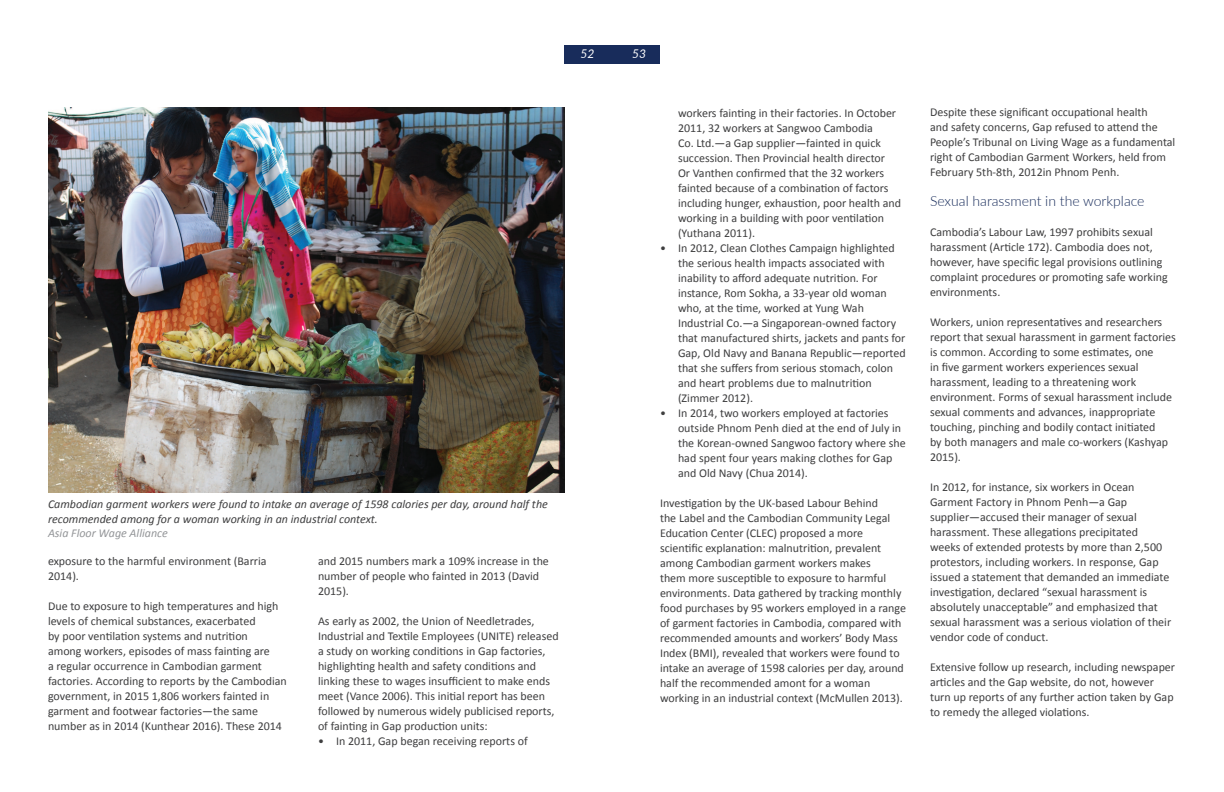
<style>
.page{position:relative;width:1224px;height:792px;background:#fff}
.page>*{position:absolute;margin:0;border:0;box-sizing:border-box;transform-origin:0 0}
.t1{font:300 14px "Lato";color:#182c5b}
.t2{font:12px/15px "Calibri";color:#3e3e3f}
.t3{font:italic 12px/14.4px "Calibri";color:#3e3e3f}
.t4{font:italic 12px "Calibri";color:#939598}
.t5{font:italic 12px "Lato";color:#fff}
</style>
<div class="page">
<div style="left:564px;top:45px;width:48px;height:19px;background:#182c5b"></div>
<div style="left:612px;top:45px;width:48px;height:19px;background:#182c5b"></div>
<img style="left:48px;top:107px;width:516px;height:385px">
<p class="t3" style="left:48px;top:497px;width:501px">Cambodian garment workers were found to intake an average of 1598 calories per day, around half the recommended among for a woman working in an industrial context.</p>
<p class="t4" style="left:48px;top:525px;width:121px">Asia Floor Wage Alliance</p>
<p class="t2" style="left:48px;top:554px;width:220px">exposure to the harmful environment (Barria<br>2014).</p>
<p class="t2" style="left:48px;top:599px;width:240px">Due to exposure to high temperatures and high levels of chemical substances, exacerbated<br>by poor venilaion systems and nutriion<br>among workers, episodes of mass faining are<br>a regular occurrence in Cambodian garment factories. According to reports by the Cambodian government, in 2015 1,806 workers fainted in garment and footwear factories—the same number as in 2014 (Kunthear 2016). These 2014</p>
<p class="t2" style="left:318px;top:554px;width:232px">and 2015 numbers mark a 109% increase in the number of people who fainted in 2013 (David<br>2015).</p>
<p class="t2" style="left:318px;top:614px;width:242px">As early as 2002, the Union of Needletrades, Industrial and Texile Employees (UNITE) released a study on working condiions in Gap factories, highlighing health and safety condiions and linking these to wages insuicient to make ends meet (Vance 2006). This iniial report has been followed by numerous widely publicised reports, of faining in Gap producion units:</p>
<p class="t2" style="left:318px;top:735px;width:211px">• In 2011, Gap began receiving reports of</p>
<p class="t5" style="left:581px;top:47px;width:15px">52</p>
<p class="t5" style="left:632px;top:47px;width:15px">53</p>
<p class="t2" style="left:678px;top:106px;width:225px">workers faining in their factories. In October 2011, 32 workers at Sangwoo Cambodia<br>Co. Ltd.—a Gap supplier—fainted in quick succession. Then Provincial health director<br>Or Vanthen conirmed that the 32 workers fainted because of a combinaion of factors including hunger, exhausion, poor health and working in a building with poor venilaion (Yuthana 2011).</p>
<p class="t2" style="left:678px;top:241px;width:229px;text-indent:-18px">• In 2012, Clean Clothes Campaign highlighted the serious health impacts associated with inability to aford adequate nutriion. For instance, Rom Sokha, a 33-year old woman who, at the ime, worked at Yung Wah Industrial Co.—a Singaporean-owned factory that manufactured shirts, jackets and pants for Gap, Old Navy and Banana Republic—reported that she sufers from serious stomach, colon and heart problems due to malnutriion (Zimmer 2012).</p>
<p class="t2" style="left:678px;top:406px;width:229px;text-indent:-18px">• In 2014, two workers employed at factories outside Phnom Penh died at the end of July in the Korean-owned Sangwoo factory where she had spent four years making clothes for Gap and Old Navy (Chua 2014).</p>
<p class="t2" style="left:660px;top:496px;width:248px">Invesigaion by the UK-based Labour Behind<br>the Label and the Cambodian Community Legal Educaion Center (CLEC) proposed a more scieniic explanaion: malnutriion, prevalent among Cambodian garment workers makes<br>them more suscepible to exposure to harmful environments. Data gathered by tracking monthly food purchases by 95 workers employed in a range of garment factories in Cambodia, compared with recommended amounts and workers’ Body Mass Index (BMI), revealed that workers were found to intake an average of 1598 calories per day, around half the recommended amont for a woman working in an industrial context (McMullen 2013).</p>
<p class="t2" style="left:930px;top:105px;width:247px">Despite these signiicant occupaional health<br>and safety concerns, Gap refused to atend the People’s Tribunal on Living Wage as a fundamental right of Cambodian Garment Workers, held from February 5th-8th, 2012in Phnom Penh.</p>
<p class="t1" style="left:930px;top:192px;width:216px">Sexual harassment in the workplace</p>
<p class="t2" style="left:930px;top:225px;width:239px">Cambodia’s Labour Law, 1997 prohibits sexual harassment (Aricle 172). Cambodia does not, however, have speciic legal provisions outlining complaint procedures or promoing safe working environments.</p>
<p class="t2" style="left:930px;top:315px;width:247px">Workers, union representaives and researchers report that sexual harassment in garment factories is common. According to some esimates, one<br>in ive garment workers experiences sexual harassment, leading to a threatening work environment. Forms of sexual harassment include sexual comments and advances, inappropriate touching, pinching and bodily contact iniiated<br>by both managers and male co-workers (Kashyap 2015).</p>
<p class="t2" style="left:930px;top:480px;width:243px">In 2012, for instance, six workers in Ocean Garment Factory in Phnom Penh—a Gap supplier—accused their manager of sexual harassment. These allegaions precipitated weeks of extended protests by more than 2,500 protestors, including workers. In response, Gap issued a statement that demanded an immediate invesigaion, declared “sexual harassment is absolutely unacceptable” and emphasized that sexual harassment was a serious violaion of their vendor code of conduct.</p>
<p class="t2" style="left:930px;top:660px;width:247px">Extensive follow up research, including newspaper aricles and the Gap website, do not, however turn up reports of any further acion taken by Gap to remedy the alleged violaions.</p>
</div>
